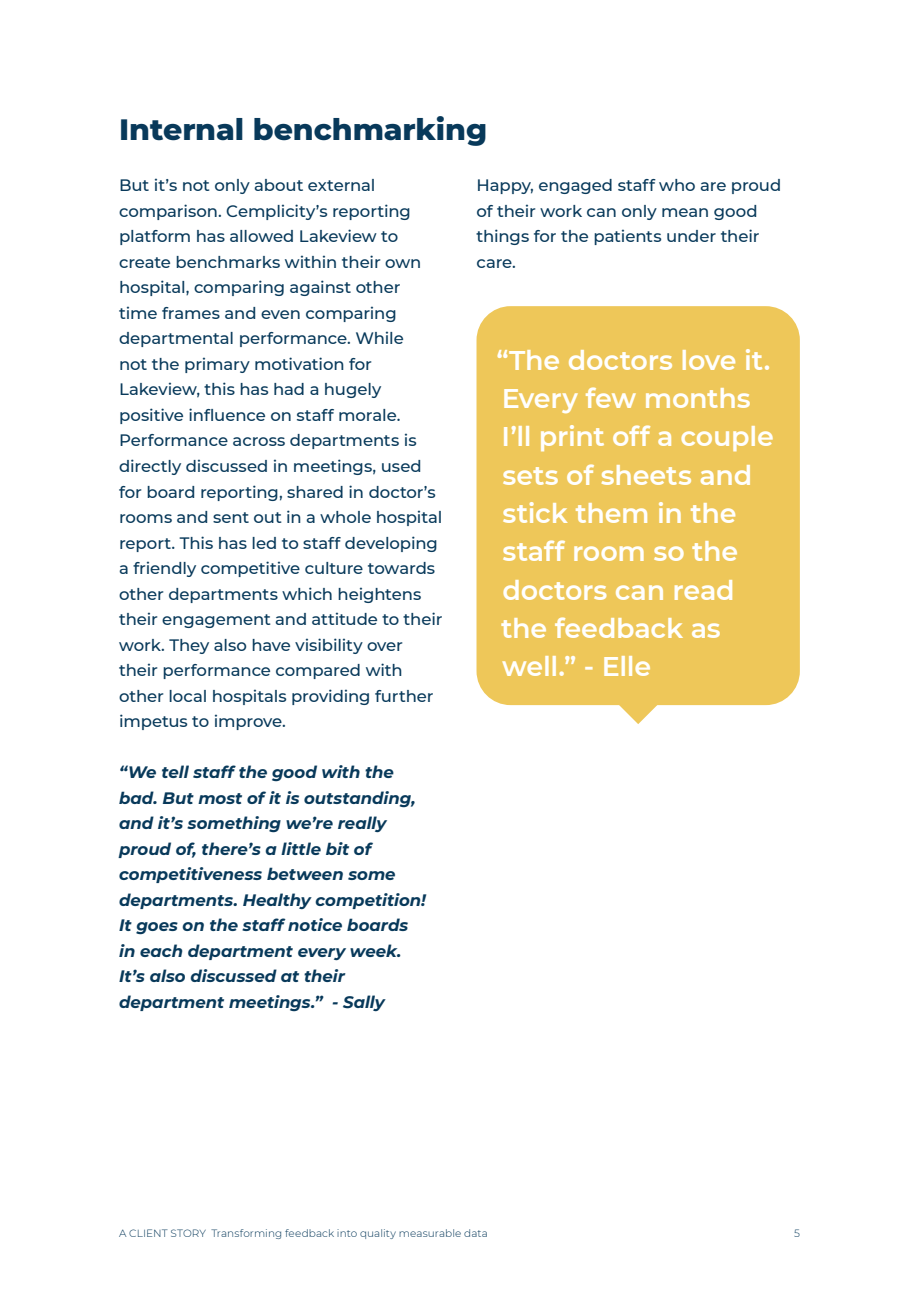
<style>
.page{position:relative;width:919px;height:1289px;background:#fff}
.page>*{position:absolute;margin:0;border:0;box-sizing:border-box;transform-origin:0 0}
.Subtitle{font:800 30px "Montserrat";letter-spacing:-.005em;color:#08395a}
.t1{font:600 27px/38.2px "Montserrat";letter-spacing:-.01em;color:#fff}
.Body{font:500 16.5px/25.5px "Montserrat";letter-spacing:-.005em;color:#08395a}
.Body_quote{font:italic 700 16.5px/25.5px "Montserrat";color:#08395a}
.Body_quote-2{font:500 16.5px/25.5px "Montserrat";letter-spacing:-.005em;color:#08395a}
.t2{font:300 10.5px "Montserrat";letter-spacing:.005em;color:#08395a}
</style>
<div class="page">
<svg style="left:617px;top:705px;width:42px;height:19px"></svg>
<div style="left:476px;top:306px;width:323px;height:399px;background:#eec759;border-radius:34px"></div>
<p class="Subtitle" style="left:119px;top:108px;width:369px">Internal benchmarking</p>
<p class="Body" style="left:119px;top:172px;width:325px">But it’s not only about external comparison. Cemplicity’s reporting platform has allowed Lakeview to create benchmarks within their own hospital, comparing against other time frames and even comparing departmental performance. While<br>not the primary motivation for Lakeview, this has had a hugely positive influence on staff morale.<br>Performance across departments is directly discussed in meetings, used for board reporting, shared in doctor’s rooms and sent out in a whole hospital report. This has led to staff developing a friendly competitive culture towards other departments which heightens their engagement and attitude to their work. They also have visibility over their performance compared with other local hospitals providing further impetus to improve.</p>
<p class="Body_quote" style="left:119px;top:758px;width:308px">“We tell staff the good with the bad. But most of it is outstanding, and it’s something we’re really proud of, there’s a little bit of competitiveness between some departments. Healthy competition!<br>It goes on the staff notice boards in each department every week.<br>It’s also discussed at their department meetings.” - Sally</p>
<p class="Body_quote-2" style="left:476px;top:172px;width:306px">Happy, engaged staff who are proud of their work can only mean good things for the patients under their care.</p>
<p class="t1" style="left:496px;top:340px;width:279px">“The doctors love it.<br>Every few months<br>I’ll print off a couple sets of sheets and stick them in the staff room so the doctors can read the feedback as well.” - Elle</p>
<p class="t2" style="left:119px;top:1226px;width:370px">A CLIENT STORY Transforming feedback into quality measurable data</p>
<p class="t2" style="left:794px;top:1226px;width:7px">5</p>
</div>
